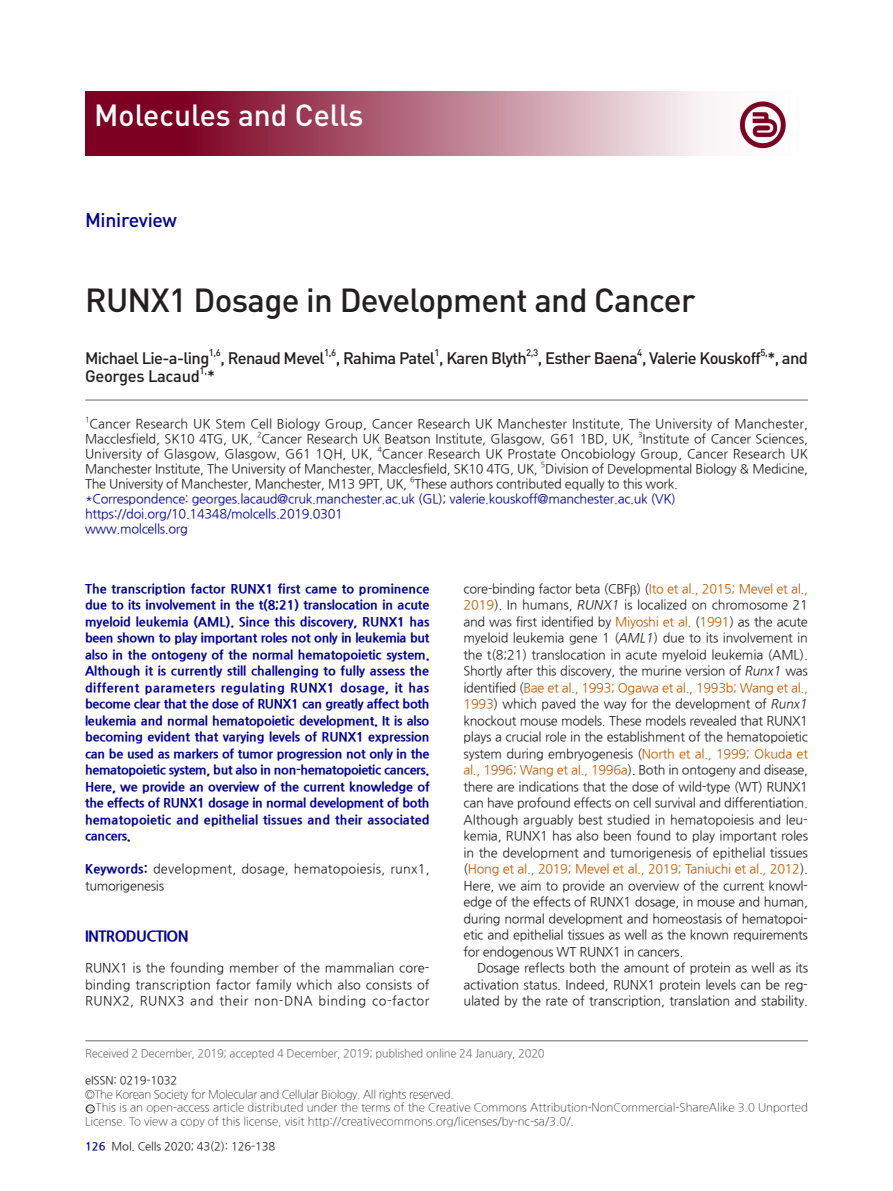
<style>
.page{position:relative;width:893px;height:1191px;background:#fff}
.page>*{position:absolute;margin:0;border:0;box-sizing:border-box;transform-origin:0 0}
.영문제목{font:500 33px "DIN Pro";letter-spacing:-.02em;color:#231f20}
.t1{font:500 30.15px "DIN Pro";color:#fff}
.논문종류{font:500 19.5px "DIN Pro";letter-spacing:-.015em;color:#00009a}
.영문이름{font:500 16.5px "DIN Pro";letter-spacing:-.04em;color:#231f20}
.영문이름-2{font:500 16.5px "DIN Pro";letter-spacing:-.02em;color:#231f20}
.서론{font:800 15px "Nanum Gothic";letter-spacing:-.04em;color:#00009a}
.본문{font:12.75px/16.5px "Nanum Gothic";letter-spacing:-.025em;color:#231f20;text-align:justify}
.영문초록{font:800 12.75px/16.5px "Nanum Gothic";letter-spacing:.01em;color:#00009a;text-align:justify}
.영문소속{font:12.75px/15px "Nanum Gothic";letter-spacing:-.01em;color:#231f20}
.교신저자_이름{font:12.75px "Nanum Gothic";letter-spacing:-.025em;color:#00009a}
.키워드{font:12.75px/16.5px "Nanum Gothic";letter-spacing:.015em;color:#231f20}
.교신저자{font:12.75px "Nanum Gothic";letter-spacing:-.025em;color:#00009a}
.Open_Access{font:300 11.25px/13.5px "Nanum Gothic";color:#231f20}
.접수_수정_승인_날짜{font:11.25px "Nanum Gothic";letter-spacing:-.025em;color:#777}
.Copyright{font:300 11.25px "Nanum Gothic";letter-spacing:-.025em;color:#231f20}
.t2{font:11.25px "Nanum Gothic";letter-spacing:-.015em;color:#231f20}
.영문이름-3{font:500 9.6px "DIN Pro";color:#231f20}
.영문소속-2{font:7.5px "Nanum Gothic";color:#231f20}
.s1{font-weight:800;color:#00009a}
.s2{color:#c35900}
.s3{font-style:italic}
.s4{font-family:"DIN Pro";font-size:7.5px}
.s5{font-weight:700;color:#00009a}
</style>
<div class="page">
<img style="left:85px;top:91px;width:701px;height:65px">
<hr style="left:86px;top:399px;width:722px;height:1px;background:#7f7f7f">
<hr style="left:86px;top:1040px;width:722px;height:1px;background:#7f7f7f">
<div style="left:86px;top:1104px;width:9px;height:9px;border:1px solid #231f20;border-radius:50%"></div>
<p class="t1" style="left:94px;top:94px;width:271px">Molecules and Cells</p>
<p class="논문종류" style="left:85px;top:207px;width:94px">Minireview</p>
<p class="영문제목" style="left:85px;top:277px;width:612px">RUNX1 Dosage in Development and Cancer</p>
<p class="영문이름" style="left:85px;top:347px;width:126px">Michael Lie-a-ling</p>
<p class="영문이름-3" style="left:209px;top:346px;width:14px">1,6</p>
<p class="영문이름" style="left:221px;top:347px;width:106px">, Renaud Mevel</p>
<p class="영문이름-3" style="left:324px;top:346px;width:14px">1,6</p>
<p class="영문이름" style="left:336px;top:347px;width:192px">, Rahima Patel , Karen Blyth</p>
<p class="영문이름-3" style="left:434px;top:346px;width:7px">1</p>
<p class="영문이름-3" style="left:526px;top:346px;width:14px">2,3</p>
<p class="영문이름" style="left:538px;top:347px;width:271px">, Esther Baena , Valerie Kouskoff *, and</p>
<p class="영문이름-3" style="left:637px;top:346px;width:7px">4</p>
<p class="영문이름-3" style="left:760px;top:346px;width:9px">5,</p>
<p class="영문이름-3" style="left:200px;top:364px;width:9px">1,</p>
<p class="영문이름-2" style="left:85px;top:365px;width:131px">Georges Lacaud *</p>
<p class="영문소속-2" style="left:85px;top:416px;width:6px">1</p>
<p class="영문소속" style="left:85px;top:417px;width:724px;text-indent:5px">Cancer Research UK Stem Cell Biology Group, Cancer Research UK Manchester Institute, The University of Manchester,<br>Macclesfield, SK10 4TG, UK,</p>
<p class="영문소속-2" style="left:257px;top:431px;width:6px">2</p>
<p class="영문소속" style="left:261px;top:432px;width:374px">Cancer Research UK Beatson Institute, Glasgow, G61 1BD, UK,</p>
<p class="영문소속-2" style="left:638px;top:431px;width:6px">3</p>
<p class="영문소속" style="left:643px;top:432px;width:167px">Institute of Cancer Sciences,</p>
<p class="영문소속" style="left:85px;top:447px;width:289px">University of Glasgow, Glasgow, G61 1QH, UK,</p>
<p class="영문소속-2" style="left:377px;top:446px;width:6px">4</p>
<p class="영문소속" style="left:85px;top:447px;width:724px;text-indent:297px">Cancer Research UK Prostate Oncobiology Group, Cancer Research UK<br>Manchester Institute, The University of Manchester, Macclesfield, SK10 4TG, UK,</p>
<p class="영문소속-2" style="left:541px;top:461px;width:6px">5</p>
<p class="영문소속" style="left:545px;top:462px;width:264px">Division of Developmental Biology &amp; Medicine,</p>
<p class="영문소속" style="left:85px;top:477px;width:324px">The University of Manchester, Manchester, M13 9PT, UK,</p>
<p class="영문소속-2" style="left:410px;top:476px;width:6px">6</p>
<p class="영문소속" style="left:414px;top:477px;width:265px">These authors contributed equally to this work.</p>
<p class="교신저자_이름" style="left:85px;top:493px;width:592px">*Correspondence: georges.lacaud@cruk.manchester.ac.uk (GL); valerie.kouskoff@manchester.ac.uk (VK)</p>
<p class="교신저자" style="left:85px;top:508px;width:259px">https://doi.org/10.14348/molcells.2019.0301</p>
<p class="교신저자" style="left:85px;top:523px;width:104px">www.molcells.org</p>
<p class="영문초록" style="left:85px;top:580px;width:346px">The transcription factor RUNX1 first came to prominence due to its involvement in the t(8;21) translocation in acute myeloid leukemia (AML). Since this discovery, RUNX1 has been shown to play important roles not only in leukemia but also in the ontogeny of the normal hematopoietic system.<br>Although it is currently still challenging to fully assess the different parameters regulating RUNX1 dosage, it has become clear that the dose of RUNX1 can greatly affect both leukemia and normal hematopoietic development. It is also becoming evident that varying levels of RUNX1 expression can be used as markers of tumor progression not only in the hematopoietic system, but also in non-hematopoietic cancers.<br>Here, we provide an overview of the current knowledge of the effects of RUNX1 dosage in normal development of both hematopoietic and epithelial tissues and their associated cancers.</p>
<p class="키워드" style="left:85px;top:861px;width:346px"><span class="s1">Keywords:</span> development, dosage, hematopoiesis, runx1, tumorigenesis</p>
<p class="서론" style="left:85px;top:928px;width:105px">INTRODUCTION</p>
<p class="본문" style="left:85px;top:960px;width:346px">RUNX1 is the founding member of the mammalian core&shy;binding transcription factor family which also consists of RUNX2, RUNX3 and their non-DNA binding co-factor</p>
<p class="본문" style="left:463px;top:580px;width:347px;text-align:left">core-binding factor beta (CBF ) (<span class="s2">Ito et al., 2015; Mevel et al., 2019</span>). In humans, <span class="s3">RUNX1</span> is localized on chromosome 21 and was first identified by <span class="s2">Miyoshi et al.</span> (<span class="s2">1991</span>) as the acute myeloid leukemia gene 1 (<span class="s3">AML1</span>) due to its involvement in the t(8;21) translocation in acute myeloid leukemia (AML).<br>Shortly after this discovery, the murine version of <span class="s3">Runx1</span> was identified (<span class="s2">Bae et al., 1993; Ogawa et al., 1993b; Wang et al., 1993</span>) which paved the way for the development of <span class="s3">Runx1 </span>knockout mouse models. These models revealed that RUNX1 plays a crucial role in the establishment of the hematopoietic system during embryogenesis (<span class="s2">North et al., 1999; Okuda et al., 1996; Wang et al., 1996a</span>). Both in ontogeny and disease, there are indications that the dose of wild-type (WT) RUNX1 can have profound effects on cell survival and differentiation.<br>Although arguably best studied in hematopoiesis and leu&shy;kemia, RUNX1 has also been found to play important roles in the development and tumorigenesis of epithelial tissues (<span class="s2">Hong et al., 2019; Mevel et al., 2019; Taniuchi et al., 2012</span>).<br>Here, we aim to provide an overview of the current knowl&shy;edge of the effects of RUNX1 dosage, in mouse and human, during normal development and homeostasis of hematopoi&shy;etic and epithelial tissues as well as the known requirements for endogenous WT RUNX1 in cancers.</p>
<p class="본문" style="left:463px;top:960px;width:346px;text-indent:14px">Dosage reflects both the amount of protein as well as its activation status. Indeed, RUNX1 protein levels can be reg&shy;ulated by the rate of transcription, translation and stability.</p>
<p class="접수_수정_승인_날짜" style="left:85px;top:1048px;width:461px">Received 2 December, 2019; accepted 4 December, 2019; published online 24 January, 2020</p>
<p class="t2" style="left:85px;top:1075px;width:94px">eISSN: 0219-1032</p>
<p class="Copyright" style="left:85px;top:1089px;width:370px">©The Korean Society for Molecular and Cellular Biology. All rights reserved.</p>
<p class="Open_Access" style="left:85px;top:1101px;width:724px"><span class="s4">cc</span> This is an open-access article distributed under the terms of the Creative Commons Attribution-NonCommercial-ShareAlike 3.0 Unported<br>License. To view a copy of this license, visit http://creativecommons.org/licenses/by-nc-sa/3.0/.</p>
<p class="t2" style="left:85px;top:1140px;width:192px"><span class="s5">126</span> Mol. Cells 2020; 43(2): 126-138</p>
</div>
